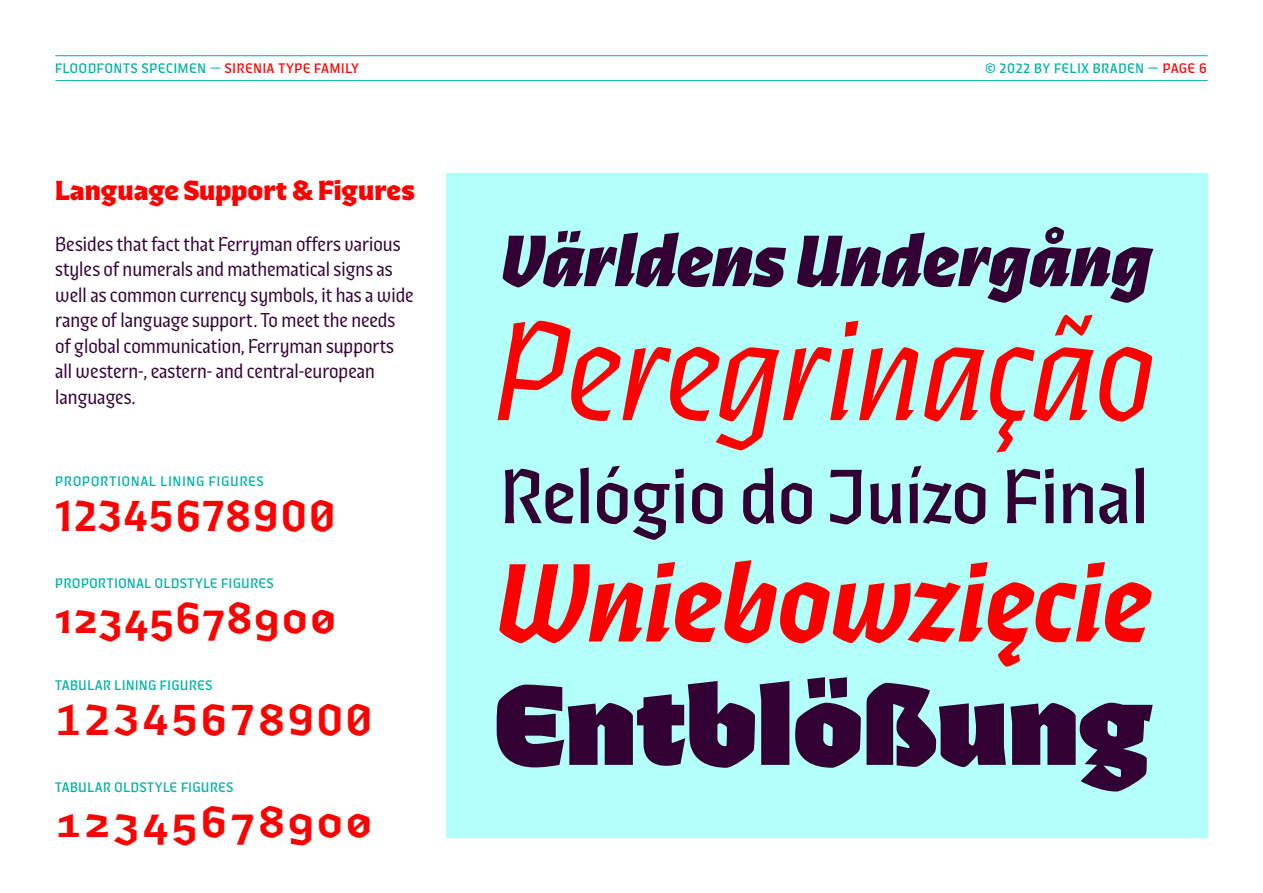
<style>
.page{position:relative;width:1263px;height:893px;background:#fff}
.page>*{position:absolute;margin:0;border:0;box-sizing:border-box;transform-origin:0 0}
.t1{font:italic 300 146.4px "Ferryman";color:#f00}
.t2{font:italic 500 115.5px "Ferryman";color:#f00}
.t3{font:900 115.5px "Ferryman";color:#303}
.t4{font:79.8px "Ferryman";color:#303}
.t5{font:italic 700 75px "Ferryman";color:#303}
.t6{font:500 45px "Ferryman";letter-spacing:.05em;color:#f00}
.t7{font:700 28.5px "Ferryman";color:#f00}
.t8{font:300 21px/25.5px "Ferryman";color:#303}
.t9{font:14.4px "Ferryman";letter-spacing:.06em;color:#00b2a4}
.t10{font:14.4px "Ferryman";letter-spacing:.08em;color:#00b2a4}
.s1{color:#f00}
</style>
<div class="page">
<hr style="left:56px;top:55px;width:1151px;height:1px;background:#00b2a4">
<hr style="left:56px;top:80px;width:1151px;height:1px;background:#00b2a4">
<div style="left:446px;top:173px;width:762px;height:664px;background:#b3fff9"></div>
<p class="t9" style="left:55px;top:60px;width:305px">FLOODFONTS SPECIMEN — <span class="s1">SIRENIA TYPE FAMILY</span></p>
<p class="t9" style="left:985px;top:60px;width:223px">© 2022 BY FELIX BRADEN — <span class="s1">PAGE 6</span></p>
<h3 class="t7" style="left:55px;top:172px;width:361px">Language Support &amp; Figures</h3>
<p class="t8" style="left:55px;top:231px;width:360px">Besides that fact that Ferryman offers various styles of numerals and mathematical signs as well as common currency symbols, it has a wide range of language support. To meet the needs of global communication, Ferryman supports all western-, eastern- and central-european languages.</p>
<p class="t10" style="left:55px;top:472px;width:210px">PROPORTIONAL LINING FIGURES</p>
<h3 class="t6" style="left:55px;top:489px;width:281px">12345678900</h3>
<p class="t9" style="left:55px;top:574px;width:220px">PROPORTIONAL OLDSTYLE FIGURES</p>
<h3 class="t6" style="left:55px;top:591px;width:283px">12345678900</h3>
<p class="t9" style="left:55px;top:676px;width:158px">TABULAR LINING FIGURES</p>
<h3 class="t6" style="left:55px;top:693px;width:319px">12345678900</h3>
<p class="t9" style="left:55px;top:778px;width:179px">TABULAR OLDSTYLE FIGURES</p>
<h3 class="t6" style="left:55px;top:795px;width:319px">12345678900</h3>
<h3 class="t5" style="left:501px;top:216px;width:652px">Världens Undergång</h3>
<h1 class="t1" style="left:494px;top:286px;width:662px">Peregrinação</h1>
<h3 class="t4" style="left:500px;top:449px;width:650px">Relógio do Juízo Final</h3>
<h2 class="t2" style="left:496px;top:536px;width:656px">Wniebowzięcie</h2>
<h2 class="t3" style="left:494px;top:652px;width:660px">Entblößung</h2>
</div>
